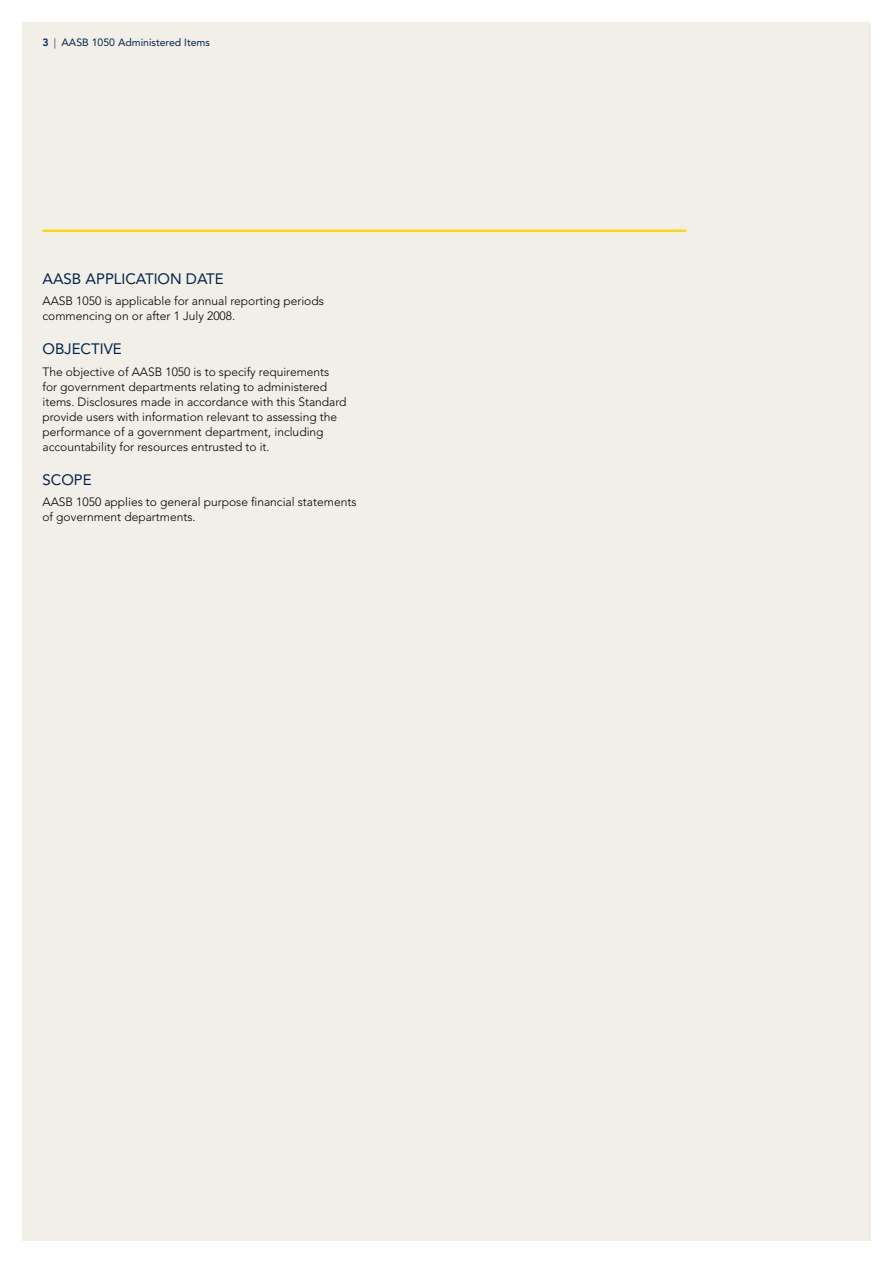
<style>
.page{position:relative;width:893px;height:1263px;background:#fff}
.page>*{position:absolute;margin:0;border:0;box-sizing:border-box;transform-origin:0 0}
.t1{font:15px "Avenir LT Std";color:#00234b}
.t2{font:300 12px/15px "Avenir LT Std";color:#000}
.t3{font:10.5px "Avenir LT Std";color:#00234b}
.s1{font-weight:800}
.s2{font-weight:300}
</style>
<div class="page">
<div style="left:22px;top:22px;width:848px;height:1218px;background:#f2eee8"></div>
<hr style="left:43px;top:230px;width:643px;height:2px;background:#ffd400">
<p class="t3" style="left:43px;top:37px;width:169px"><span class="s1">3</span> <span class="s2">|</span> AASB 1050 Administered Items</p>
<p class="t1" style="left:43px;top:270px;width:183px">AASB APPLICATION DATE</p>
<p class="t2" style="left:43px;top:293px;width:283px">AASB 1050 is applicable for annual reporting periods commencing on or after 1 July 2008.</p>
<p class="t1" style="left:43px;top:340px;width:81px">OBJECTIVE</p>
<p class="t2" style="left:43px;top:364px;width:306px">The objective of AASB 1050 is to specify requirements for government departments relating to administered items. Disclosures made in accordance with this Standard provide users with information relevant to assessing the performance of a government department, including accountability for resources entrusted to it.</p>
<p class="t1" style="left:43px;top:471px;width:51px">SCOPE</p>
<p class="t2" style="left:43px;top:495px;width:315px">AASB 1050 applies to general purpose financial statements of government departments.</p>
</div>
